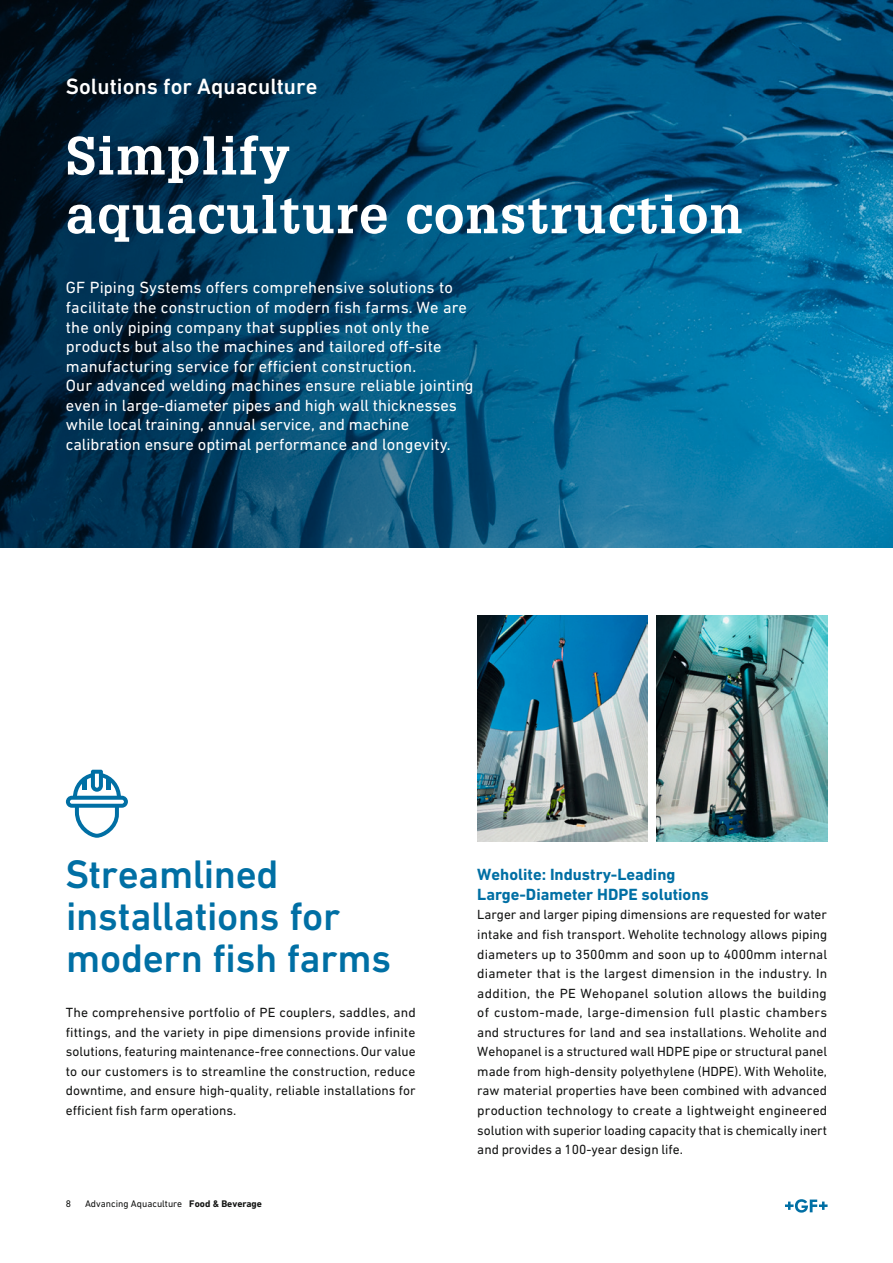
<style>
.page{position:relative;width:893px;height:1263px;background:#fff}
.page>*{position:absolute;margin:0;border:0;box-sizing:border-box;transform-origin:0 0}
.t1{font:700 52.5px/58.7px "Glypha LT Pro";letter-spacing:.025em;color:#fff}
.t2{font:500 40.5px/42px "DIN Next W1 G";letter-spacing:-.01em;color:#006fa4}
.t3{font:500 22.5px "DIN Next W1 G";color:#fff}
.t4{font:16.5px/19.5px "DIN Next W1 G";letter-spacing:.01em;color:#fff}
.t5{font:700 16.5px/19.5px "DIN Next W1 G";color:#006fa4}
.t6{font:13.5px/19.5px "DIN Next W1 G";color:#131413;text-align:justify}
.t7{font:9.75px "DIN Next W1 G";color:#131413}
.s1{font-weight:700}
</style>
<div class="page">
<img style="left:657px;top:616px;width:170px;height:225px">
<img style="left:477px;top:616px;width:170px;height:225px">
<svg style="left:66px;top:770px;width:62px;height:68px"></svg>
<svg style="left:0;top:0;width:893px;height:548px;background:#044e75"></svg>
<svg style="left:785px;top:1199px;width:43px;height:13px"></svg>
<h3 class="t3" style="left:66px;top:73px;width:253px">Solutions for Aquaculture</h3>
<h1 class="t1" style="left:66px;top:125px;width:678px">Simplify<br>aquaculture construction</h1>
<p class="t4" style="left:66px;top:278px;width:409px">GF Piping Systems offers comprehensive solutions to facilitate the construction of modern fish farms. We are the only piping company that supplies not only the products but also the machines and tailored off-site manufacturing service for efficient construction.<br>Our advanced welding machines ensure reliable jointing even in large-diameter pipes and high wall thicknesses while local training, annual service, and machine calibration ensure optimal performance and longevity.</p>
<h2 class="t2" style="left:65px;top:853px;width:327px">Streamlined installations for modern fish farms</h2>
<p class="t6" style="left:66px;top:1003px;width:351px">The comprehensive portfolio of PE couplers, saddles, and fittings, and the variety in pipe dimensions provide infinite solutions, featuring maintenance-free connections. Our value to our customers is to streamline the construction, reduce downtime, and ensure high-quality, reliable installations for efficient fish farm operations.</p>
<p class="t7" style="left:66px;top:1197px;width:7px">8</p>
<p class="t7" style="left:85px;top:1197px;width:178px">Advancing Aquaculture <span class="s1">Food &amp; Beverage</span></p>
<p class="t5" style="left:477px;top:865px;width:233px">Weholite: Industry-Leading<br>Large-Diameter HDPE solutions</p>
<p class="t6" style="left:477px;top:905px;width:351px">Larger and larger piping dimensions are requested for water intake and fish transport. Weholite technology allows piping diameters up to 3500mm and soon up to 4000mm internal diameter that is the largest dimension in the industry. In addition, the PE Wehopanel solution allows the building of custom-made, large-dimension full plastic chambers and structures for land and sea installations. Weholite and Wehopanel is a structured wall HDPE pipe or structural panel made from high-density polyethylene (HDPE). With Weholite, raw material properties have been combined with advanced production technology to create a lightweight engineered solution with superior loading capacity that is chemically inert and provides a 100-year design life.</p>
</div>
